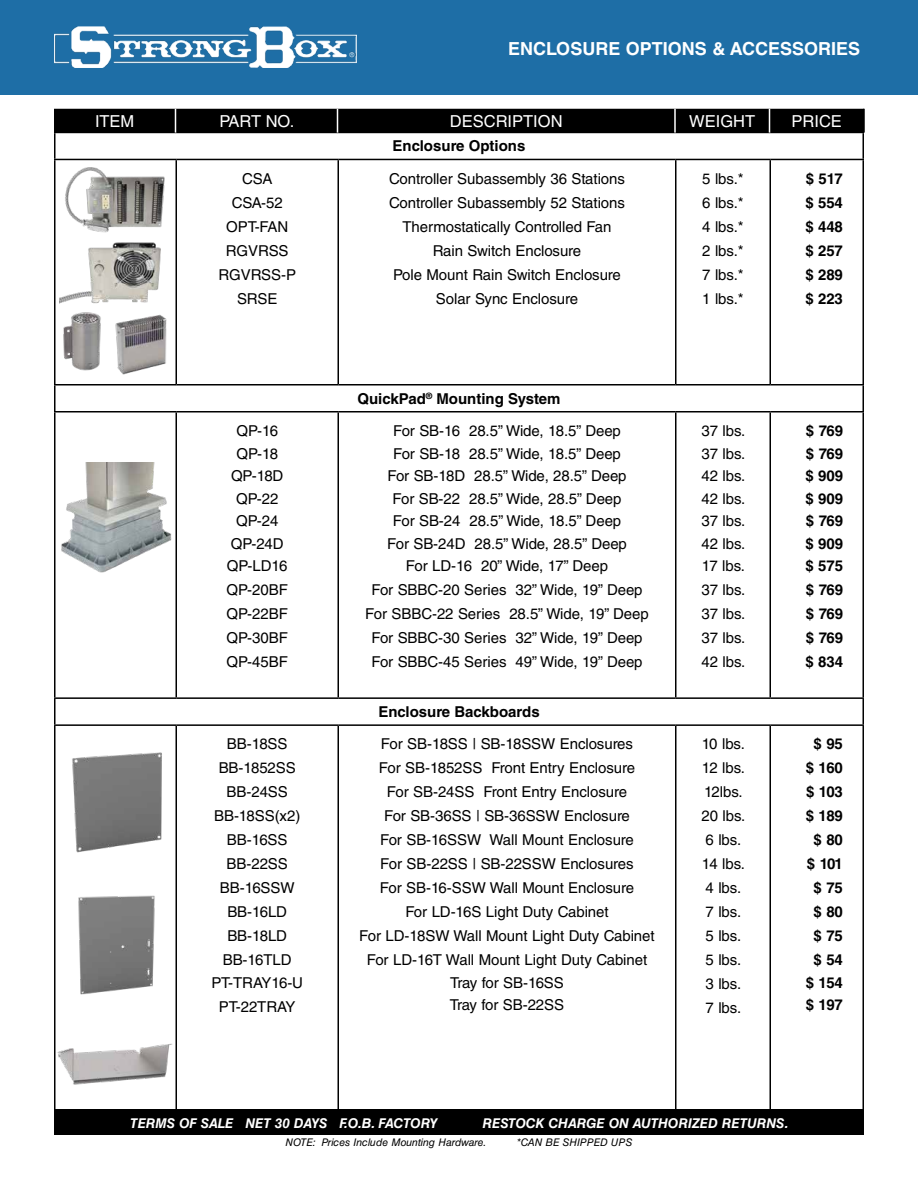
<style>
.page{position:relative;width:918px;height:1188px;background:#fff}
.page>*{position:absolute;margin:0;border:0;box-sizing:border-box;transform-origin:0 0}
.t1{font:700 18px "Helvetica LT Std";color:#fff}
.t2{font:16.5px "Helvetica LT Std";color:#fff}
.t3{font:15px/24px "Helvetica LT Std";letter-spacing:-.005em;color:#000;text-align:center}
.t4{font:700 15px/24px "Helvetica LT Std";letter-spacing:-.005em;color:#000;text-align:justify}
.t5{font:italic 700 13.5px "Helvetica LT Std";letter-spacing:-.005em;color:#fff}
.t6{font:italic 10.5px "Helvetica LT Std";letter-spacing:-.005em;color:#000}
</style>
<div class="page">
<div style="left:0;top:0;width:918px;height:94px;background:#1e6ea6"></div>
<img style="left:54px;top:27px;width:303px;height:41px">
<hr style="left:54px;top:133px;width:2px;height:26px;background:#000">
<hr style="left:862px;top:133px;width:2px;height:26px;background:#000">
<hr style="left:54px;top:160px;width:2px;height:224px;background:#000">
<hr style="left:176px;top:159px;width:162px;height:1px;background:#000">
<hr style="left:176px;top:160px;width:1px;height:224px;background:#000">
<hr style="left:338px;top:159px;width:338px;height:1px;background:#000">
<hr style="left:338px;top:160px;width:1px;height:224px;background:#000">
<hr style="left:676px;top:159px;width:94px;height:1px;background:#000">
<hr style="left:675px;top:160px;width:1px;height:224px;background:#000">
<hr style="left:770px;top:159px;width:94px;height:1px;background:#000">
<hr style="left:770px;top:160px;width:1px;height:224px;background:#000">
<hr style="left:862px;top:160px;width:2px;height:224px;background:#000">
<hr style="left:54px;top:384px;width:122px;height:2px;background:#000">
<hr style="left:54px;top:386px;width:2px;height:25px;background:#000">
<hr style="left:176px;top:384px;width:162px;height:2px;background:#000">
<hr style="left:338px;top:384px;width:338px;height:2px;background:#000">
<hr style="left:676px;top:384px;width:94px;height:2px;background:#000">
<hr style="left:770px;top:384px;width:94px;height:2px;background:#000">
<hr style="left:862px;top:386px;width:2px;height:25px;background:#000">
<hr style="left:54px;top:411px;width:122px;height:1px;background:#000">
<hr style="left:54px;top:412px;width:2px;height:285px;background:#000">
<hr style="left:176px;top:411px;width:162px;height:1px;background:#000">
<hr style="left:176px;top:412px;width:1px;height:285px;background:#000">
<hr style="left:338px;top:411px;width:338px;height:1px;background:#000">
<hr style="left:338px;top:412px;width:1px;height:285px;background:#000">
<hr style="left:676px;top:411px;width:94px;height:1px;background:#000">
<hr style="left:675px;top:412px;width:1px;height:285px;background:#000">
<hr style="left:770px;top:411px;width:94px;height:1px;background:#000">
<hr style="left:770px;top:412px;width:1px;height:285px;background:#000">
<hr style="left:862px;top:412px;width:2px;height:285px;background:#000">
<hr style="left:54px;top:697px;width:122px;height:2px;background:#000">
<hr style="left:54px;top:699px;width:2px;height:25px;background:#000">
<hr style="left:176px;top:697px;width:162px;height:2px;background:#000">
<hr style="left:338px;top:697px;width:338px;height:2px;background:#000">
<hr style="left:676px;top:697px;width:94px;height:2px;background:#000">
<hr style="left:770px;top:697px;width:94px;height:2px;background:#000">
<hr style="left:862px;top:699px;width:2px;height:25px;background:#000">
<hr style="left:54px;top:724px;width:122px;height:2px;background:#000">
<hr style="left:54px;top:726px;width:2px;height:387px;background:#000">
<hr style="left:176px;top:724px;width:162px;height:2px;background:#000">
<hr style="left:176px;top:726px;width:1px;height:387px;background:#000">
<hr style="left:338px;top:724px;width:338px;height:2px;background:#000">
<hr style="left:338px;top:726px;width:1px;height:387px;background:#000">
<hr style="left:676px;top:724px;width:94px;height:2px;background:#000">
<hr style="left:675px;top:726px;width:1px;height:387px;background:#000">
<hr style="left:770px;top:724px;width:94px;height:2px;background:#000">
<hr style="left:770px;top:726px;width:1px;height:387px;background:#000">
<hr style="left:862px;top:726px;width:2px;height:387px;background:#000">
<div style="left:54px;top:109px;width:809px;height:24px;background:#000"></div>
<hr style="left:863px;top:109px;width:2px;height:24px;background:#000">
<div style="left:54px;top:1109px;width:810px;height:26px;background:#000"></div>
<img style="left:54px;top:155px;width:131px;height:87px">
<img style="left:63px;top:312px;width:38px;height:59px">
<img style="left:59px;top:227px;width:126px;height:85px">
<img style="left:115px;top:314px;width:52px;height:60px">
<img style="left:61px;top:463px;width:111px;height:110px">
<img style="left:72px;top:752px;width:90px;height:101px">
<img style="left:78px;top:895px;width:77px;height:100px">
<img style="left:57px;top:1037px;width:119px;height:54px">
<p class="t1" style="left:508px;top:38px;width:354px">ENCLOSURE OPTIONS &amp; ACCESSORIES</p>
<p class="t2" style="left:95px;top:111px;width:41px">ITEM</p>
<p class="t2" style="left:220px;top:111px;width:76px">PART NO.</p>
<p class="t2" style="left:450px;top:111px;width:114px">DESCRIPTION</p>
<p class="t2" style="left:689px;top:111px;width:67px">WEIGHT</p>
<p class="t2" style="left:792px;top:111px;width:52px">PRICE</p>
<p class="t4" style="left:393px;top:134px;width:134px">Enclosure Options</p>
<p class="t3" style="left:218px;top:166px;width:79px">CSA<br>CSA-52<br>OPT-FAN<br>RGVRSS<br>RGVRSS-P<br>SRSE</p>
<p class="t3" style="left:389px;top:166px;width:237px">Controller Subassembly 36 Stations<br>Controller Subassembly 52 Stations<br>Thermostatically Controlled Fan<br>Rain Switch Enclosure<br>Pole Mount Rain Switch Enclosure<br>Solar Sync Enclosure</p>
<p class="t3" style="left:702px;top:166px;width:43px;text-align:justify">5 lbs.* 6 lbs.* 4 lbs.* 2 lbs.* 7 lbs.* 1 lbs.*</p>
<p class="t4" style="left:805px;top:166px;width:39px">$ 517 $ 554 $ 448 $ 257 $ 289 $ 223</p>
<p class="t3" style="left:227px;top:419px;width:62px;line-height:22.5px">QP-16<br>QP-18<br>QP-18D<br>QP-22<br>QP-24<br>QP-24D<br>QP-LD16</p>
<p class="t3" style="left:227px;top:578px;width:63px;text-align:justify">QP-20BF QP-22BF QP-30BF QP-45BF</p>
<p class="t3" style="left:214px;top:732px;width:88px">BB-18SS<br>BB-1852SS<br>BB-24SS<br>BB-18SS(x2)<br>BB-16SS<br>BB-22SS<br>BB-16SSW<br>BB-16LD<br>BB-18LD<br>BB-16TLD</p>
<p class="t3" style="left:211px;top:971px;width:93px">PT-TRAY16-U<br>PT-22TRAY</p>
<p class="t4" style="left:357px;top:386px;width:205px">QuickPad<sup>®</sup> Mounting System</p>
<p class="t3" style="left:387px;top:419px;width:241px;line-height:22.5px">For SB-16 28.5” Wide, 18.5” Deep<br>For SB-18 28.5” Wide, 18.5” Deep<br>For SB-18D 28.5” Wide, 28.5” Deep<br>For SB-22 28.5” Wide, 28.5” Deep<br>For SB-24 28.5” Wide, 18.5” Deep<br>For SB-24D 28.5” Wide, 28.5” Deep<br>For LD-16 20” Wide, 17” Deep</p>
<p class="t3" style="left:365px;top:578px;width:285px">For SBBC-20 Series 32” Wide, 19” Deep For SBBC-22 Series 28.5” Wide, 19” Deep For SBBC-30 Series 32” Wide, 19” Deep For SBBC-45 Series 49” Wide, 19” Deep</p>
<p class="t4" style="left:378px;top:700px;width:163px">Enclosure Backboards</p>
<p class="t3" style="left:359px;top:732px;width:297px">For SB-18SS | SB-18SSW Enclosures<br>For SB-1852SS Front Entry Enclosure<br>For SB-24SS Front Entry Enclosure<br>For SB-36SS | SB-36SSW Enclosure<br>For SB-16SSW Wall Mount Enclosure<br>For SB-22SS | SB-22SSW Enclosures<br>For SB-16-SSW Wall Mount Enclosure<br>For LD-16S Light Duty Cabinet<br>For LD-18SW Wall Mount Light Duty Cabinet For LD-16T Wall Mount Light Duty Cabinet</p>
<p class="t3" style="left:450px;top:971px;width:116px;line-height:22.5px;text-align:left">Tray for SB-16SS<br>Tray for SB-22SS</p>
<p class="t3" style="left:701px;top:419px;width:45px;line-height:22.5px;text-align:justify">37 lbs.<br>37 lbs.<br>42 lbs.<br>42 lbs.<br>37 lbs.<br>42 lbs.<br>17 lbs.</p>
<p class="t3" style="left:701px;top:578px;width:45px;text-align:justify">37 lbs.<br>37 lbs.<br>37 lbs.<br>42 lbs.</p>
<p class="t4" style="left:805px;top:419px;width:39px;line-height:22.5px">$ 769 $ 769 $ 909 $ 909 $ 769 $ 909 $ 575</p>
<p class="t4" style="left:805px;top:578px;width:39px">$ 769 $ 769 $ 769 $ 834</p>
<p class="t3" style="left:701px;top:732px;width:45px;text-align:left">10 lbs.<br>12 lbs.<br>12lbs.<br>20 lbs.<br>6 lbs.<br>14 lbs.<br>4 lbs.<br>7 lbs.<br>5 lbs.<br>5 lbs.<br>3 lbs.<br>7 lbs.</p>
<p class="t4" style="left:806px;top:732px;width:39px;text-align:center">$ 95 $ 160 $ 103 $ 189 $ 80 $ 101 $ 75 $ 80 $ 75 $ 54</p>
<p class="t4" style="left:806px;top:971px;width:39px;line-height:22.5px">$ 154 $ 197</p>
<p class="t5" style="left:130px;top:1115px;width:309px">TERMS OF SALE NET 30 DAYS F.O.B. FACTORY</p>
<p class="t5" style="left:483px;top:1115px;width:307px">RESTOCK CHARGE ON AUTHORIZED RETURNS.</p>
<p class="t6" style="left:286px;top:1136px;width:202px">NOTE: Prices Include Mounting Hardware.</p>
<p class="t6" style="left:517px;top:1136px;width:117px">*CAN BE SHIPPED UPS</p>
</div>
